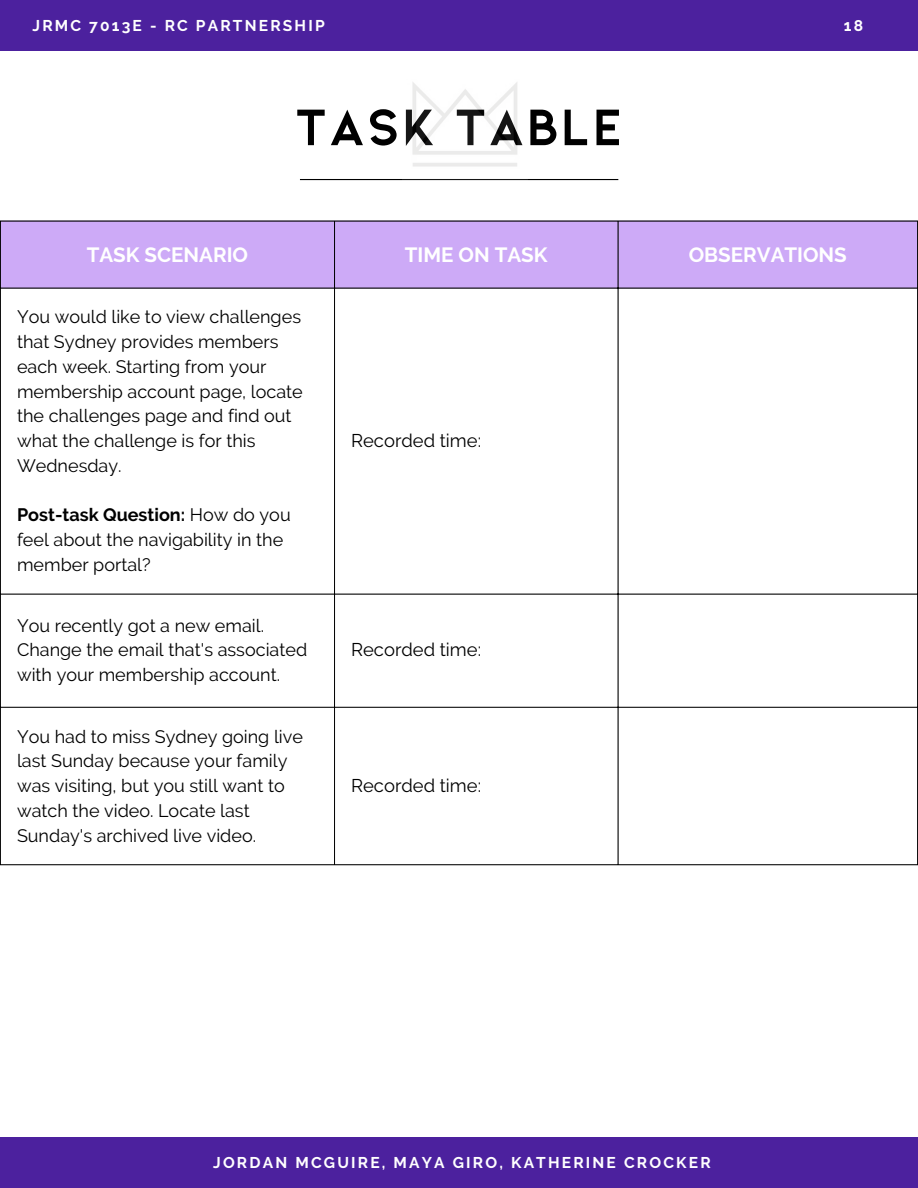
<style>
.page{position:relative;width:918px;height:1188px;background:#fff}
.page>*{position:absolute;margin:0;border:0;box-sizing:border-box;transform-origin:0 0}
.t1{font:700 54px "KIONA";letter-spacing:.02em;color:#000}
.t2{font:700 20.55px "Raleway";color:#fff}
.t3{font:18.45px "Raleway";color:#000}
.t4{font:18px/24.8px "Raleway";color:#000}
.t5{font:700 15.6px "Raleway";letter-spacing:.14em;color:#fff}
.s1{font-weight:700}
</style>
<div class="page">
<div style="left:0;top:1137px;width:918px;height:51px;background:#4c219e"></div>
<div style="left:0;top:0;width:918px;height:51px;background:#4c219e"></div>
<hr style="left:300px;top:179px;width:318px;height:1px;background:#000">
<img style="left:402px;top:82px;width:125px;height:98px">
<div style="left:1px;top:222px;width:916px;height:66px;background:#cdaaf7"></div>
<hr style="left:0;top:221px;width:1px;height:643px;background:#000">
<hr style="left:334px;top:221px;width:1px;height:643px;background:#000">
<hr style="left:618px;top:221px;width:1px;height:643px;background:#000">
<hr style="left:917px;top:221px;width:1px;height:643px;background:#000">
<hr style="left:0;top:221px;width:918px;height:1px;background:#000">
<hr style="left:0;top:288px;width:918px;height:1px;background:#000">
<hr style="left:0;top:594px;width:918px;height:1px;background:#000">
<hr style="left:0;top:707px;width:918px;height:1px;background:#000">
<hr style="left:0;top:864px;width:918px;height:1px;background:#000">
<p class="t5" style="left:33px;top:16px;width:294px">JRMC 7013E - RC PARTNERSHIP</p>
<h1 class="t1" style="left:295px;top:91px;width:330px">TASK TABLE</h1>
<p class="t5" style="left:844px;top:16px;width:21px">18</p>
<p class="t2" style="left:87px;top:243px;width:163px">TASK SCENARIO</p>
<p class="t2" style="left:405px;top:243px;width:144px">TIME ON TASK</p>
<p class="t2" style="left:689px;top:243px;width:160px">OBSERVATIONS</p>
<p class="t4" style="left:17px;top:305px;width:287px">You would like to view challenges that Sydney provides members each week. Starting from your membership account page, locate the challenges page and find out what the challenge is for this<br>Wednesday.</p>
<p class="t4" style="left:17px;top:503px;width:275px"><span class="s1">Post-task Question:</span> How do you feel about the navigability in the member portal?</p>
<p class="t4" style="left:17px;top:613px;width:292px">You recently got a new email.<br>Change the email that's associated with your membership account.</p>
<p class="t4" style="left:17px;top:724px;width:287px">You had to miss Sydney going live last Sunday because your family was visiting, but you still want to watch the video. Locate last<br>Sunday's archived live video.</p>
<p class="t3" style="left:351px;top:430px;width:131px">Recorded time:</p>
<p class="t3" style="left:351px;top:639px;width:131px">Recorded time:</p>
<p class="t3" style="left:351px;top:775px;width:131px">Recorded time:</p>
<p class="t5" style="left:213px;top:1153px;width:499px">JORDAN MCGUIRE, MAYA GIRO, KATHERINE CROCKER</p>
</div>
